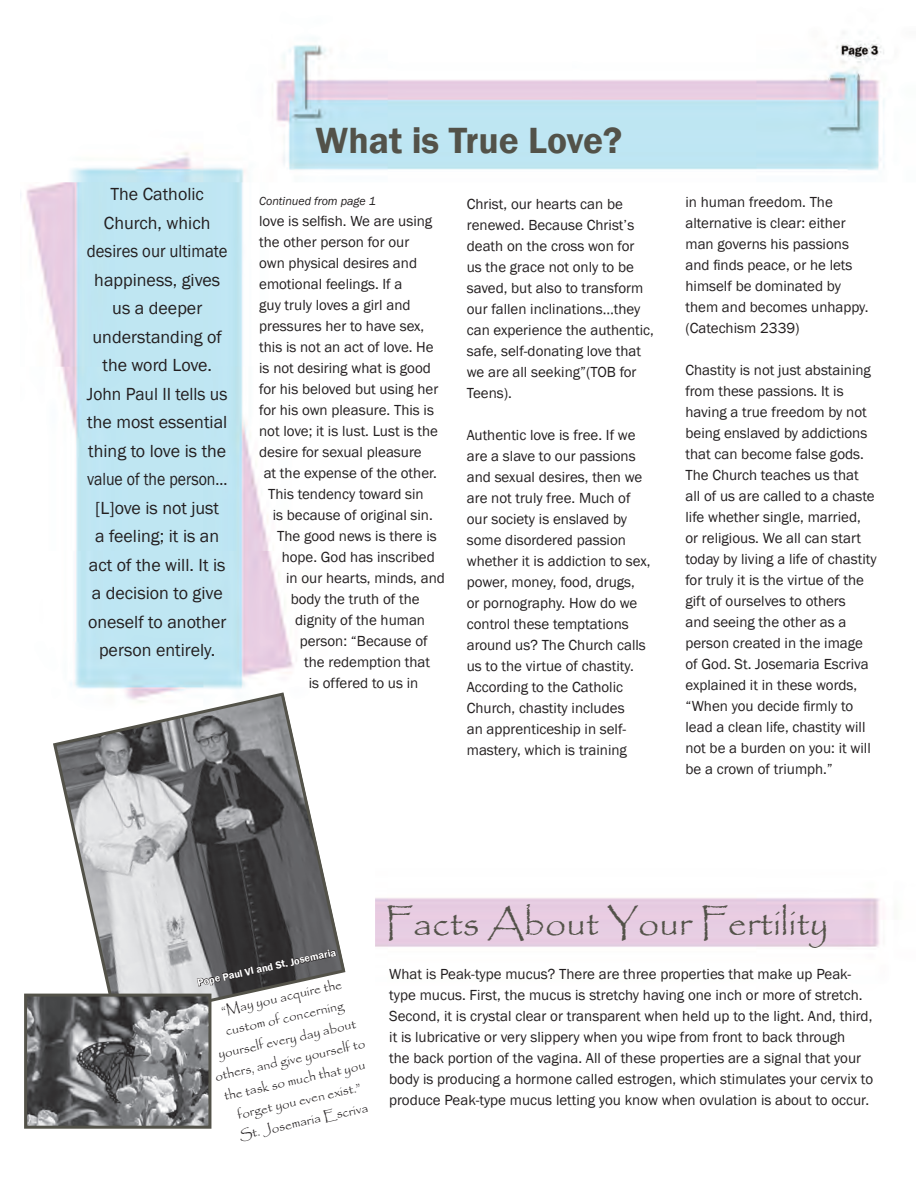
<style>
.page{position:relative;width:918px;height:1188px;background:#fff}
.page>*{position:absolute;margin:0;border:0;box-sizing:border-box;transform-origin:0 0}
.t1{font:37.5px "Papyrus";color:#535249}
.t2{font:600 37.5px "Franklin Gothic";color:#535249}
.t3{font:18px/28.5px "Franklin Gothic";color:#231f20;text-align:center}
.t4{font:15px/21px "Franklin Gothic";color:#231f20}
.t5{font:13.5px "Papyrus";color:#231f20}
.t6{font:italic 12px "Franklin Gothic";color:#231f20}
.t7{font:600 10.5px "Franklin Gothic";color:#fff}
</style>
<div class="page">
<img style="left:26px;top:38px;width:859px;height:909px">
<div style="left:19px;top:713px;width:356px;height:440px;background:#fff"></div>
<svg style="left:51px;top:691px;width:296px;height:334px"></svg>
<img style="left:28px;top:998px;width:179px;height:127px">
<div style="left:24px;top:994px;width:187px;height:135px;border:3px solid #535249"></div>
<svg style="left:197px;top:949px;width:140px;height:38px;background:#585758"></svg>
<p class="t3" style="left:87px;top:180px;width:142px">The Catholic<br>Church, which desires our ultimate happiness, gives us a deeper understanding of the word Love.<br>John Paul II tells us the most essential thing to love is the value of the person... [L]ove is not just<br>a feeling; it is an act of the will. It is a decision to give oneself to another person entirely.</p>
<h1 class="t2" style="left:316px;top:117px;width:308px">What is True Love?</h1>
<p class="t6" style="left:259px;top:193px;width:118px">Continued from page 1</p>
<p class="t4" style="left:259px;top:211px;width:175px">love is selfish. We are using</p>
<p class="t4" style="left:259px;top:232px;width:152px">the other person for our</p>
<p class="t4" style="left:259px;top:253px;width:159px">own physical desires and</p>
<p class="t4" style="left:259px;top:274px;width:145px">emotional feelings. If a</p>
<p class="t4" style="left:259px;top:295px;width:153px">guy truly loves a girl and</p>
<p class="t4" style="left:259px;top:316px;width:167px">pressures her to have sex,</p>
<p class="t4" style="left:259px;top:337px;width:176px">this is not an act of love. He</p>
<p class="t4" style="left:259px;top:358px;width:173px">is not desiring what is good</p>
<p class="t4" style="left:259px;top:379px;width:181px">for his beloved but using her</p>
<p class="t4" style="left:259px;top:400px;width:176px">for his own pleasure. This is</p>
<p class="t4" style="left:259px;top:421px;width:180px">not love; it is lust. Lust is the</p>
<p class="t4" style="left:259px;top:442px;width:164px">desire for sexual pleasure</p>
<p class="t4" style="left:264px;top:463px;width:175px">at the expense of the other.</p>
<p class="t4" style="left:268px;top:484px;width:157px">This tendency toward sin</p>
<p class="t4" style="left:273px;top:505px;width:162px">is because of original sin.</p>
<p class="t4" style="left:277px;top:526px;width:161px">The good news is there is</p>
<p class="t4" style="left:282px;top:547px;width:155px">hope. God has inscribed</p>
<p class="t4" style="left:286px;top:568px;width:160px">in our hearts, minds, and</p>
<p class="t4" style="left:291px;top:589px;width:130px">body the truth of the</p>
<p class="t4" style="left:295px;top:610px;width:131px">dignity of the human</p>
<p class="t4" style="left:300px;top:631px;width:130px">person: “Because of</p>
<p class="t4" style="left:304px;top:652px;width:127px">the redemption that</p>
<p class="t4" style="left:309px;top:673px;width:111px">is offered to us in</p>
<p class="t4" style="left:467px;top:193px;width:189px">Christ, our hearts can be renewed. Because Christ’s death on the cross won for<br>us the grace not only to be saved, but also to transform our fallen inclinations…they can experience the authentic, safe, self-donating love that we are all seeking”(TOB for<br>Teens).</p>
<p class="t4" style="left:467px;top:424px;width:185px">Authentic love is free. If we are a slave to our passions and sexual desires, then we are not truly free. Much of our society is enslaved by some disordered passion whether it is addiction to sex, power, money, food, drugs, or pornography. How do we control these temptations around us? The Church calls us to the virtue of chastity.<br>According to the Catholic<br>Church, chastity includes<br>an apprenticeship in self&shy;mastery, which is training</p>
<p class="t4" style="left:685px;top:192px;width:185px">in human freedom. The alternative is clear: either man governs his passions and finds peace, or he lets himself be dominated by them and becomes unhappy. (Catechism 2339)</p>
<p class="t4" style="left:685px;top:360px;width:193px">Chastity is not just abstaining from these passions. It is having a true freedom by not being enslaved by addictions that can become false gods.<br>The Church teaches us that all of us are called to a chaste life whether single, married, or religious. We all can start today by living a life of chastity for truly it is the virtue of the gift of ourselves to others<br>and seeing the other as a person created in the image of God. St. Josemaria Escriva explained it in these words, “When you decide firmly to lead a clean life, chastity will not be a burden on you: it will be a crown of triumph.”</p>
<p class="t7" style="left:196px;top:977px;width:143px;rotate:-13deg">Pope Paul VI and St. Josemaria</p>
<p class="t5" style="left:220px;top:1003px;width:125px;rotate:-13deg">“May you acquire the</p>
<p class="t5" style="left:224px;top:1024px;width:122px;rotate:-13deg">custom of concerning</p>
<p class="t5" style="left:216px;top:1047px;width:143px;rotate:-13deg">yourself every day about</p>
<p class="t5" style="left:213px;top:1069px;width:155px;rotate:-13deg">others, and give yourself to</p>
<p class="t5" style="left:222px;top:1089px;width:146px;rotate:-13deg">the task so much that you</p>
<p class="t5" style="left:236px;top:1107px;width:128px;rotate:-13deg">forget you even exist.”</p>
<p class="t5" style="left:238px;top:1128px;width:133px;rotate:-13deg">St. Josemaria Escriva</p>
<h1 class="t1" style="left:385px;top:900px;width:445px">Facts About Your Fertility</h1>
<p class="t4" style="left:389px;top:964px;width:485px">What is Peak-type mucus? There are three properties that make up Peak&shy;type mucus. First, the mucus is stretchy having one inch or more of stretch.<br>Second, it is crystal clear or transparent when held up to the light. And, third, it is lubricative or very slippery when you wipe from front to back through<br>the back portion of the vagina. All of these properties are a signal that your body is producing a hormone called estrogen, which stimulates your cervix to produce Peak-type mucus letting you know when ovulation is about to occur.</p>
</div>
